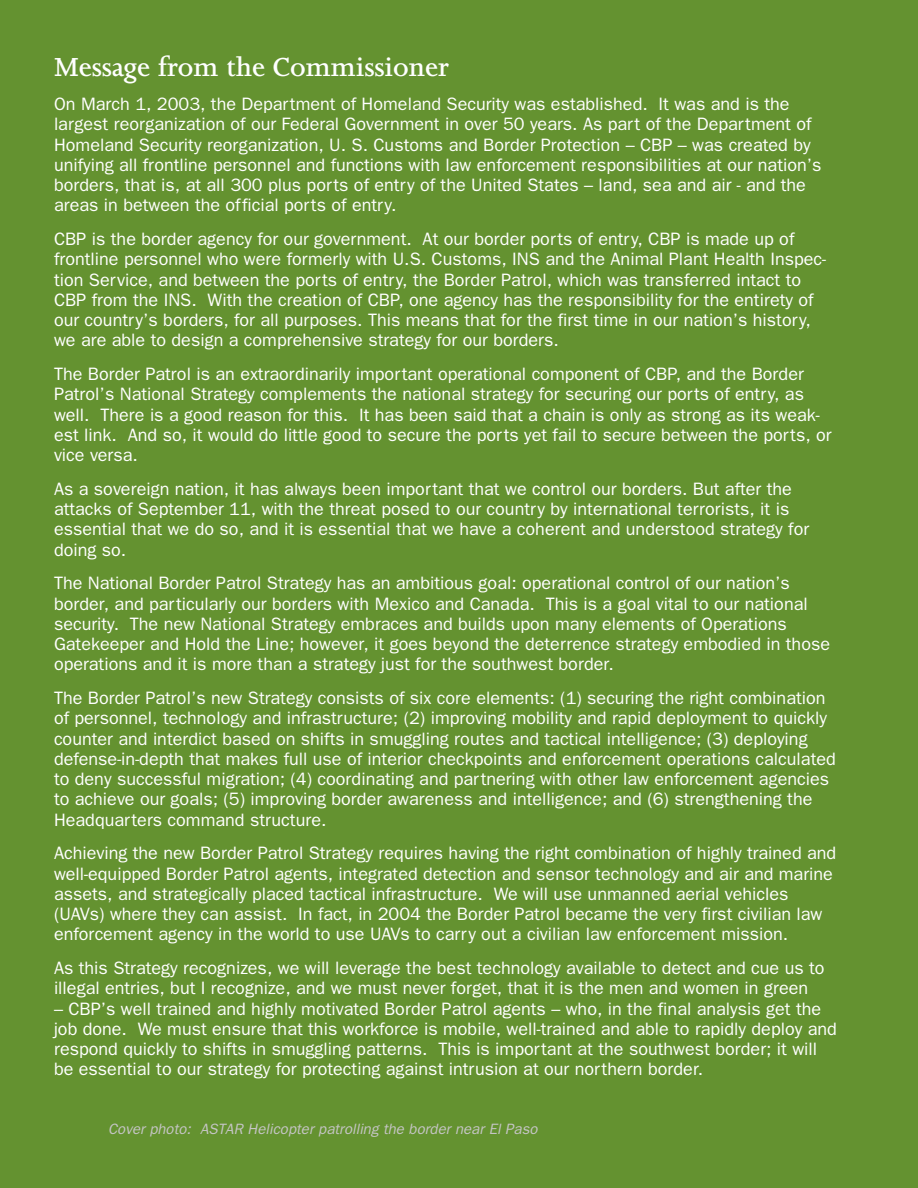
<style>
.page{position:relative;width:918px;height:1188px;background:#649230}
.page>*{position:absolute;margin:0;border:0;box-sizing:border-box;transform-origin:0 0}
.t1{font:600 30px "Joanna";color:#fff}
.t2{font:18px/20.2px "Franklin Gothic";color:#fff}
.t3{font:italic 15px "Franklin Gothic";color:#c5c5c5}
</style>
<div class="page">
<h1 class="t1" style="left:54px;top:51px;width:397px">Message from the Commissioner</h1>
<p class="t2" style="left:54px;top:94px;width:769px">On March 1, 2003, the Department of Homeland Security was established. It was and is the largest reorganization of our Federal Government in over 50 years. As part of the Department of Homeland Security reorganization, U. S. Customs and Border Protection – CBP – was created by unifying all frontline personnel and functions with law enforcement responsibilities at our nation’s borders, that is, at all 300 plus ports of entry of the United States – land, sea and air - and the areas in between the official ports of entry.</p>
<p class="t2" style="left:54px;top:229px;width:774px">CBP is the border agency for our government. At our border ports of entry, CBP is made up of frontline personnel who were formerly with U.S. Customs, INS and the Animal Plant Health Inspec&shy;tion Service, and between the ports of entry, the Border Patrol, which was transferred intact to CBP from the INS. With the creation of CBP, one agency has the responsibility for the entirety of our country’s borders, for all purposes. This means that for the first time in our nation’s history, we are able to design a comprehensive strategy for our borders.</p>
<p class="t2" style="left:54px;top:364px;width:779px">The Border Patrol is an extraordinarily important operational component of CBP, and the Border Patrol’s National Strategy complements the national strategy for securing our ports of entry, as well. There is a good reason for this. It has been said that a chain is only as strong as its weak&shy;est link. And so, it would do little good to secure the ports yet fail to secure between the ports, or vice versa.</p>
<p class="t2" style="left:54px;top:478px;width:757px">As a sovereign nation, it has always been important that we control our borders. But after the attacks of September 11, with the threat posed to our country by international terrorists, it is essential that we do so, and it is essential that we have a coherent and understood strategy for doing so.</p>
<p class="t2" style="left:54px;top:573px;width:778px">The National Border Patrol Strategy has an ambitious goal: operational control of our nation’s border, and particularly our borders with Mexico and Canada. This is a goal vital to our national security. The new National Strategy embraces and builds upon many elements of Operations Gatekeeper and Hold the Line; however, it goes beyond the deterrence strategy embodied in those operations and it is more than a strategy just for the southwest border.</p>
<p class="t2" style="left:54px;top:688px;width:783px">The Border Patrol’s new Strategy consists of six core elements: (1) securing the right combination of personnel, technology and infrastructure; (2) improving mobility and rapid deployment to quickly counter and interdict based on shifts in smuggling routes and tactical intelligence; (3) deploying defense-in-depth that makes full use of interior checkpoints and enforcement operations calculated to deny successful migration; (4) coordinating and partnering with other law enforcement agencies to achieve our goals; (5) improving border awareness and intelligence; and (6) strengthening the Headquarters command structure.</p>
<p class="t2" style="left:54px;top:843px;width:784px">Achieving the new Border Patrol Strategy requires having the right combination of highly trained and well-equipped Border Patrol agents, integrated detection and sensor technology and air and marine assets, and strategically placed tactical infrastructure. We will use unmanned aerial vehicles (UAVs) where they can assist. In fact, in 2004 the Border Patrol became the very first civilian law enforcement agency in the world to use UAVs to carry out a civilian law enforcement mission.</p>
<p class="t2" style="left:54px;top:958px;width:772px">As this Strategy recognizes, we will leverage the best technology available to detect and cue us to illegal entries, but I recognize, and we must never forget, that it is the men and women in green</p>
<p class="t2" style="left:54px;top:998px;width:784px">– CBP’s well trained and highly motivated Border Patrol agents – who, in the final analysis get the job done. We must ensure that this workforce is mobile, well-trained and able to rapidly deploy and respond quickly to shifts in smuggling patterns. This is important at the southwest border; it will be essential to our strategy for protecting against intrusion at our northern border.</p>
<p class="t3" style="left:108px;top:1120px;width:431px">Cover photo: ASTAR Helicopter patrolling the border near El Paso</p>
</div>
